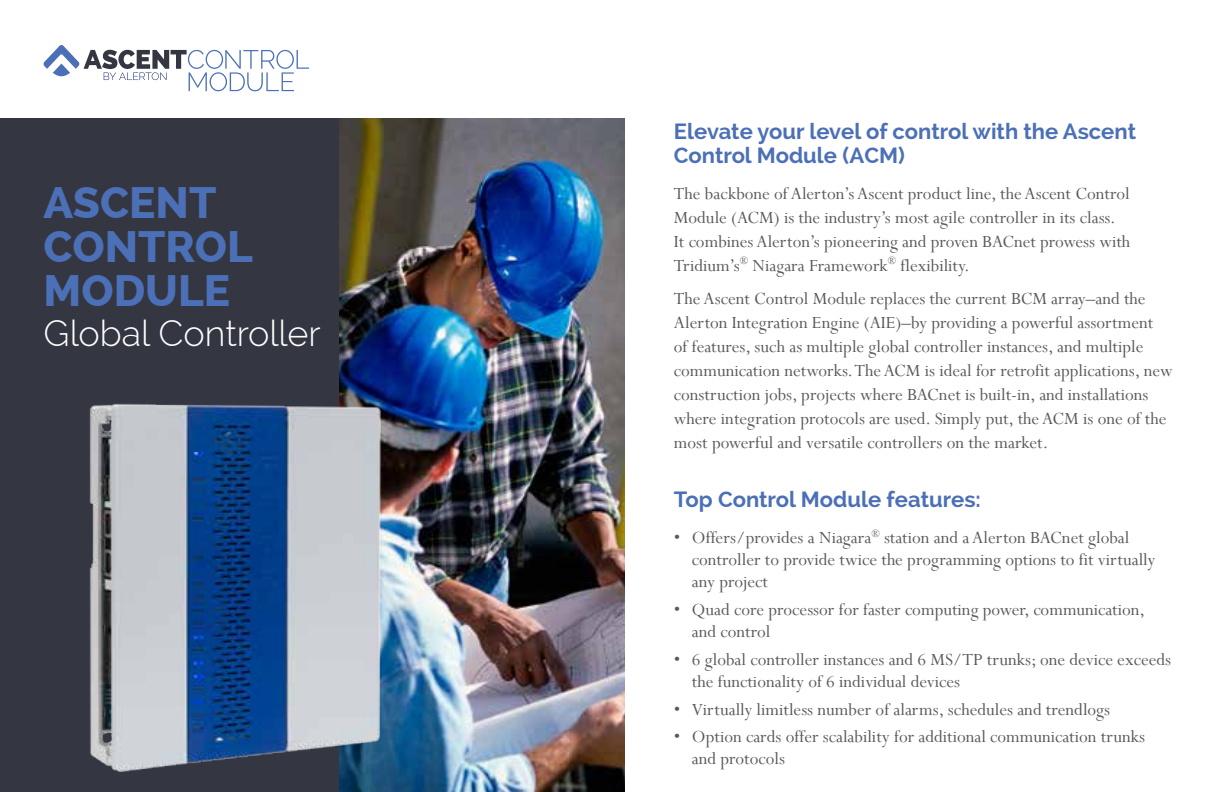
<style>
.page{position:relative;width:1224px;height:792px;background:#fff}
.page>*{position:absolute;margin:0;border:0;box-sizing:border-box;transform-origin:0 0}
.t1{font:800 44px/44px "Raleway";color:#4b70b7}
.t2{font:300 36px "Raleway";color:#fff}
.t3{font:700 22px/24px "Raleway";color:#4b70b7}
.t4{font:19px/24px "Perpetua";color:#58595b}
</style>
<div class="page">
<div style="left:0;top:118px;width:339px;height:674px;background:#343741"></div>
<img style="left:339px;top:118px;width:285px;height:674px">
<svg style="left:43px;top:45px;width:266px;height:46px"></svg>
<img style="left:89px;top:383px;width:308px;height:403px">
<h1 class="t1" style="left:44px;top:181px;width:211px">ASCENT<br>CONTROL<br>MODULE</h1>
<h2 class="t2" style="left:44px;top:313px;width:279px">Global Controller</h2>
<p class="t3" style="left:674px;top:119px;width:464px">Elevate your level of control with the Ascent<br>Control Module (ACM)</p>
<p class="t4" style="left:674px;top:181px;width:458px">The backbone of Alerton’s Ascent product line, the Ascent Control Module (ACM) is the industry’s most agile controller in its class.<br>It combines Alerton’s pioneering and proven BACnet prowess with Tridium’s<sup>®</sup> Niagara Framework<sup>®</sup> flexibility.</p>
<p class="t4" style="left:674px;top:286px;width:500px">The Ascent Control Module replaces the current BCM array–and the Alerton Integration Engine (AIE)–by providing a powerful assortment<br>of features, such as multiple global controller instances, and multiple communication networks. The ACM is ideal for retrofit applications, new construction jobs, projects where BACnet is built-in, and installations where integration protocols are used. Simply put, the ACM is one of the most powerful and versatile controllers on the market.</p>
<p class="t3" style="left:674px;top:488px;width:309px">Top Control Module features:</p>
<p class="t4" style="left:692px;top:527px;width:465px;line-height:22px;text-indent:-18px">• Offers/provides a Niagara<sup>®</sup> station and a Alerton BACnet global controller to provide twice the programming options to fit virtually any project</p>
<p class="t4" style="left:692px;top:598px;width:455px;line-height:22px;text-indent:-18px">• Quad core processor for faster computing power, communication, and control</p>
<p class="t4" style="left:692px;top:648px;width:481px;line-height:22px;text-indent:-18px">• 6 global controller instances and 6 MS/TP trunks; one device exceeds the functionality of 6 individual devices</p>
<p class="t4" style="left:674px;top:697px;width:438px">• Virtually limitless number of alarms, schedules and trendlogs</p>
<p class="t4" style="left:692px;top:726px;width:455px;line-height:22px;text-indent:-18px">• Option cards offer scalability for additional communication trunks and protocols</p>
</div>
